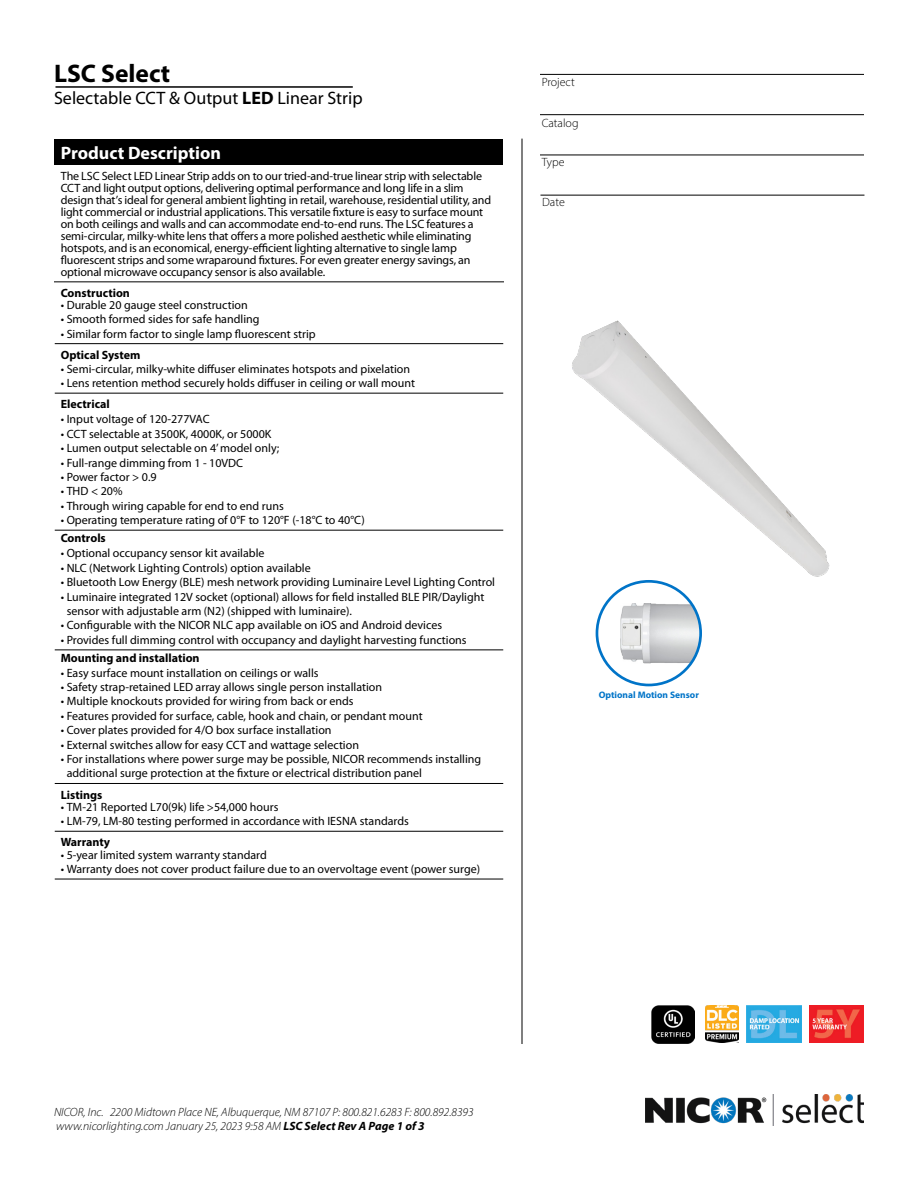
<style>
.page{position:relative;width:918px;height:1188px;background:#fff}
.page>*{position:absolute;margin:0;border:0;box-sizing:border-box;transform-origin:0 0}
.t1{font:700 25.5px "Myriad Pro";color:#000}
.t2{font:18px "Myriad Pro";color:#000}
.t3{font:700 18px "Myriad Pro";color:#fff}
.t4{font:12px/12px "Myriad Pro";color:#000}
.t5{font:italic 300 12px/14.4px "Myriad Pro";color:#000}
.t6{font:700 12px "Myriad Pro";color:#000}
.t7{font:300 12px "Myriad Pro";color:#000}
.t8{font:700 9.45px "Myriad Pro";color:#0074c8}
.s1{font-weight:700}
</style>
<div class="page">
<img style="left:646px;top:1094px;width:218px;height:31px">
<hr style="left:540px;top:155px;width:324px;height:1px;background:#000">
<hr style="left:540px;top:114px;width:324px;height:1px;background:#000">
<hr style="left:540px;top:74px;width:324px;height:1px;background:#000">
<hr style="left:522px;top:139px;width:1px;height:905px;background:#000">
<hr style="left:56px;top:86px;width:297px;height:2px;background:#000">
<div style="left:55px;top:139px;width:448px;height:26px;background:#000"></div>
<hr style="left:54px;top:281px;width:450px;height:1px;background:#000">
<hr style="left:55px;top:343px;width:448px;height:1px;background:#000">
<hr style="left:55px;top:393px;width:448px;height:1px;background:#000">
<hr style="left:55px;top:530px;width:448px;height:1px;background:#000">
<hr style="left:55px;top:783px;width:448px;height:1px;background:#000">
<hr style="left:55px;top:831px;width:448px;height:1px;background:#000">
<hr style="left:55px;top:879px;width:448px;height:1px;background:#000">
<hr style="left:55px;top:650px;width:448px;height:1px;background:#000">
<img style="left:651px;top:1005px;width:44px;height:39px">
<img style="left:809px;top:1005px;width:55px;height:37px">
<img style="left:746px;top:1005px;width:55px;height:37px">
<hr style="left:540px;top:195px;width:324px;height:1px;background:#000">
<img style="left:572px;top:320px;width:258px;height:257px">
<img style="left:706px;top:1005px;width:33px;height:38px">
<img style="left:620px;top:603px;width:81px;height:60px">
<div style="left:596px;top:580px;width:106px;height:106px;border:3px solid #0074c8;border-radius:50%"></div>
<h1 class="t1" style="left:54px;top:56px;width:118px">LSC Select</h1>
<h2 class="t2" style="left:54px;top:87px;width:310px">Selectable CCT &amp; Output <span class="s1">LED</span> Linear Strip</h2>
<h2 class="t3" style="left:61px;top:141px;width:162px">Product Description</h2>
<p class="t4" style="left:61px;top:170px;width:432px">The LSC Select LED Linear Strip adds on to our tried-and-true linear strip with selectable CCT and light output options, delivering optimal performance and long life in a slim design that’s ideal for general ambient lighting in retail, warehouse, residential utility, and light commercial or industrial applications. This versatile fixture is easy to surface mount on both ceilings and walls and can accommodate end-to-end runs. The LSC features a semi-circular, milky-white lens that offers a more polished aesthetic while eliminating hotspots, and is an economical, energy-efficient lighting alternative to single lamp fluorescent strips and some wraparound fixtures. For even greater energy savings, an optional microwave occupancy sensor is also available.</p>
<p class="t6" style="left:61px;top:285px;width:71px">Construction</p>
<p class="t4" style="left:61px;top:299px;width:189px">• Durable 20 gauge steel construction</p>
<p class="t4" style="left:61px;top:313px;width:200px">• Smooth formed sides for safe handling</p>
<p class="t4" style="left:61px;top:327px;width:256px">• Similar form factor to single lamp fluorescent strip</p>
<p class="t6" style="left:61px;top:347px;width:81px">Optical System</p>
<p class="t4" style="left:61px;top:363px;width:351px">• Semi-circular, milky-white diffuser eliminates hotspots and pixelation</p>
<p class="t4" style="left:61px;top:377px;width:356px">• Lens retention method securely holds diffuser in ceiling or wall mount</p>
<p class="t6" style="left:61px;top:396px;width:51px">Electrical</p>
<p class="t4" style="left:61px;top:413px;width:151px">• Input voltage of 120-277VAC</p>
<p class="t4" style="left:61px;top:428px;width:212px">• CCT selectable at 3500K, 4000K, or 5000K</p>
<p class="t4" style="left:61px;top:442px;width:220px">• Lumen output selectable on 4’ model only;</p>
<p class="t4" style="left:61px;top:456px;width:184px">• Full-range dimming from 1 - 10VDC</p>
<p class="t4" style="left:61px;top:471px;width:97px">• Power factor &gt; 0.9</p>
<p class="t4" style="left:61px;top:485px;width:63px">• THD &lt; 20%</p>
<p class="t4" style="left:61px;top:500px;width:225px">• Through wiring capable for end to end runs</p>
<p class="t4" style="left:61px;top:514px;width:306px">• Operating temperature rating of 0°F to 120°F (-18°C to 40°C)</p>
<p class="t6" style="left:61px;top:530px;width:47px">Controls</p>
<p class="t4" style="left:61px;top:547px;width:205px">• Optional occupancy sensor kit available</p>
<p class="t4" style="left:61px;top:562px;width:252px">• NLC (Network Lighting Controls) option available</p>
<p class="t4" style="left:61px;top:576px;width:436px">• Bluetooth Low Energy (BLE) mesh network providing Luminaire Level Lighting Control</p>
<p class="t4" style="left:67px;top:589px;width:419px;line-height:14.4px;text-indent:-6px">• Luminaire integrated 12V socket (optional) allows for field installed BLE PIR/Daylight sensor with adjustable arm (N2) (shipped with luminaire).</p>
<p class="t4" style="left:61px;top:619px;width:383px">• Configurable with the NICOR NLC app available on iOS and Android devices</p>
<p class="t4" style="left:61px;top:634px;width:407px">• Provides full dimming control with occupancy and daylight harvesting functions</p>
<p class="t6" style="left:61px;top:650px;width:140px">Mounting and installation</p>
<p class="t4" style="left:61px;top:666px;width:259px">• Easy surface mount installation on ceilings or walls</p>
<p class="t4" style="left:61px;top:681px;width:323px">• Safety strap-retained LED array allows single person installation</p>
<p class="t4" style="left:61px;top:695px;width:295px">• Multiple knockouts provided for wiring from back or ends</p>
<p class="t4" style="left:61px;top:710px;width:364px">• Features provided for surface, cable, hook and chain, or pendant mount</p>
<p class="t4" style="left:61px;top:724px;width:272px">• Cover plates provided for 4/O box surface installation</p>
<p class="t4" style="left:61px;top:738px;width:300px">• External switches allow for easy CCT and wattage selection</p>
<p class="t4" style="left:67px;top:752px;width:416px;line-height:14.4px;text-indent:-6px">• For installations where power surge may be possible, NICOR recommends installing additional surge protection at the fixture or electrical distribution panel</p>
<p class="t6" style="left:61px;top:787px;width:43px">Listings</p>
<p class="t4" style="left:61px;top:801px;width:219px">• TM-21 Reported L70(9k) life &gt;54,000 hours</p>
<p class="t4" style="left:61px;top:815px;width:350px">• LM-79, LM-80 testing performed in accordance with IESNA standards</p>
<p class="t6" style="left:61px;top:834px;width:51px">Warranty</p>
<p class="t4" style="left:61px;top:848px;width:208px">• 5-year limited system warranty standard</p>
<p class="t4" style="left:61px;top:863px;width:421px">• Warranty does not cover product failure due to an overvoltage event (power surge)</p>
<p class="t7" style="left:542px;top:75px;width:35px">Project</p>
<p class="t7" style="left:542px;top:116px;width:38px">Catalog</p>
<p class="t7" style="left:542px;top:155px;width:24px">Type</p>
<p class="t7" style="left:542px;top:195px;width:24px">Date</p>
<p class="t8" style="left:599px;top:688px;width:102px">Optional Motion Sensor</p>
<p class="t5" style="left:54px;top:1104px;width:421px">NICOR, Inc. 2200 Midtown Place NE, Albuquerque, NM 87107 P: 800.821.6283 F: 800.892.8393 www.nicorlighting.com January 25, 2023 9:58 AM <span class="s1">LSC Select Rev A Page 1 of 3</span></p>
</div>
